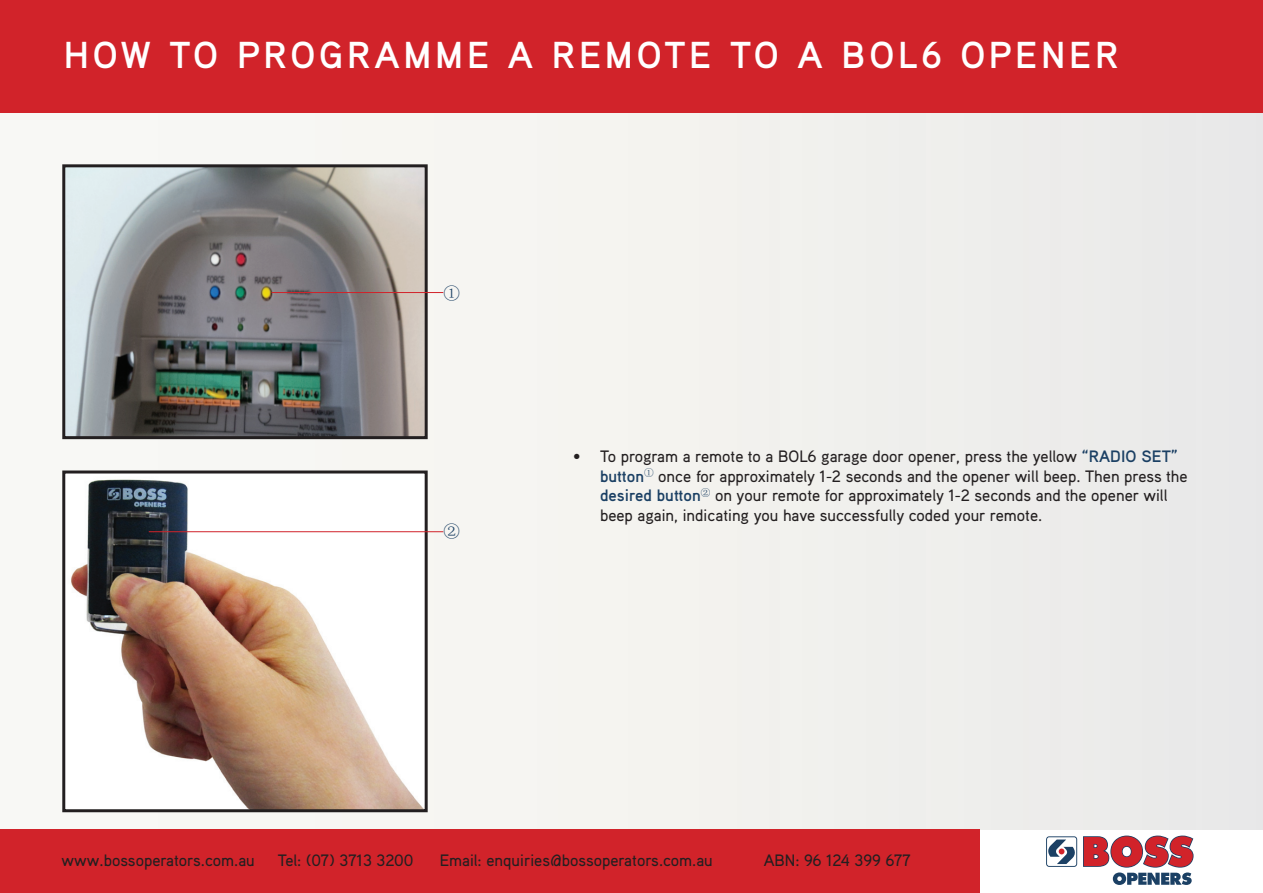
<style>
.page{position:relative;width:1263px;height:893px;background:#fff}
.page>*{position:absolute;margin:0;border:0;box-sizing:border-box;transform-origin:0 0}
.t1{font:700 37.5px "Aaux Pro";letter-spacing:.1em;color:#fff}
.t2{font:500 16.5px/19.8px "Aaux Pro";color:#231f20}
.t3{font:16.5px "Sim Sun";color:#1b4064}
.s1{font-weight:700;color:#1b4064}
</style>
<div class="page">
<div style="left:0;top:0;width:1263px;height:829px;background:#f2f1ee"></div>
<img style="left:66px;top:474px;width:358px;height:334px">
<div style="left:62px;top:470px;width:366px;height:342px;border:3px solid #231f20"></div>
<hr style="left:149px;top:531px;width:294px;height:1px;background:#d1232a">
<img style="left:66px;top:168px;width:358px;height:267px">
<div style="left:62px;top:164px;width:366px;height:275px;border:3px solid #231f20"></div>
<div style="left:0;top:0;width:1263px;height:113px;background:#d1232a"></div>
<div style="left:0;top:829px;width:979px;height:64px;background:#d1232a"></div>
<svg style="left:1046px;top:836px;width:147px;height:49px"></svg>
<hr style="left:271px;top:292px;width:172px;height:1px;background:#d1232a">
<h1 class="t1" style="left:64px;top:31px;width:1056px">HOW TO PROGRAMME A REMOTE TO A BOL6 OPENER</h1>
<p class="t3" style="left:443px;top:284px;width:18px">①</p>
<p class="t3" style="left:443px;top:523px;width:18px">②</p>
<p class="t2" style="left:600px;top:446px;width:589px;text-indent:-27px">• To program a remote to a BOL6 garage door opener, press the yellow <span class="s1">“RADIO SET” button</span><sup>①</sup> once for approximately 1-2 seconds and the opener will beep. Then press the <span class="s1">desired button</span><sup>②</sup> on your remote for approximately 1-2 seconds and the opener will beep again, indicating you have successfully coded your remote.</p>
<p class="t2" style="left:62px;top:849px;width:195px">www.bossoperators.com.au</p>
<p class="t2" style="left:278px;top:849px;width:137px">Tel: (07) 3713 3200</p>
<p class="t2" style="left:440px;top:849px;width:275px">Email: enquiries@bossoperators.com.au</p>
<p class="t2" style="left:764px;top:849px;width:148px">ABN: 96 124 399 677</p>
</div>
